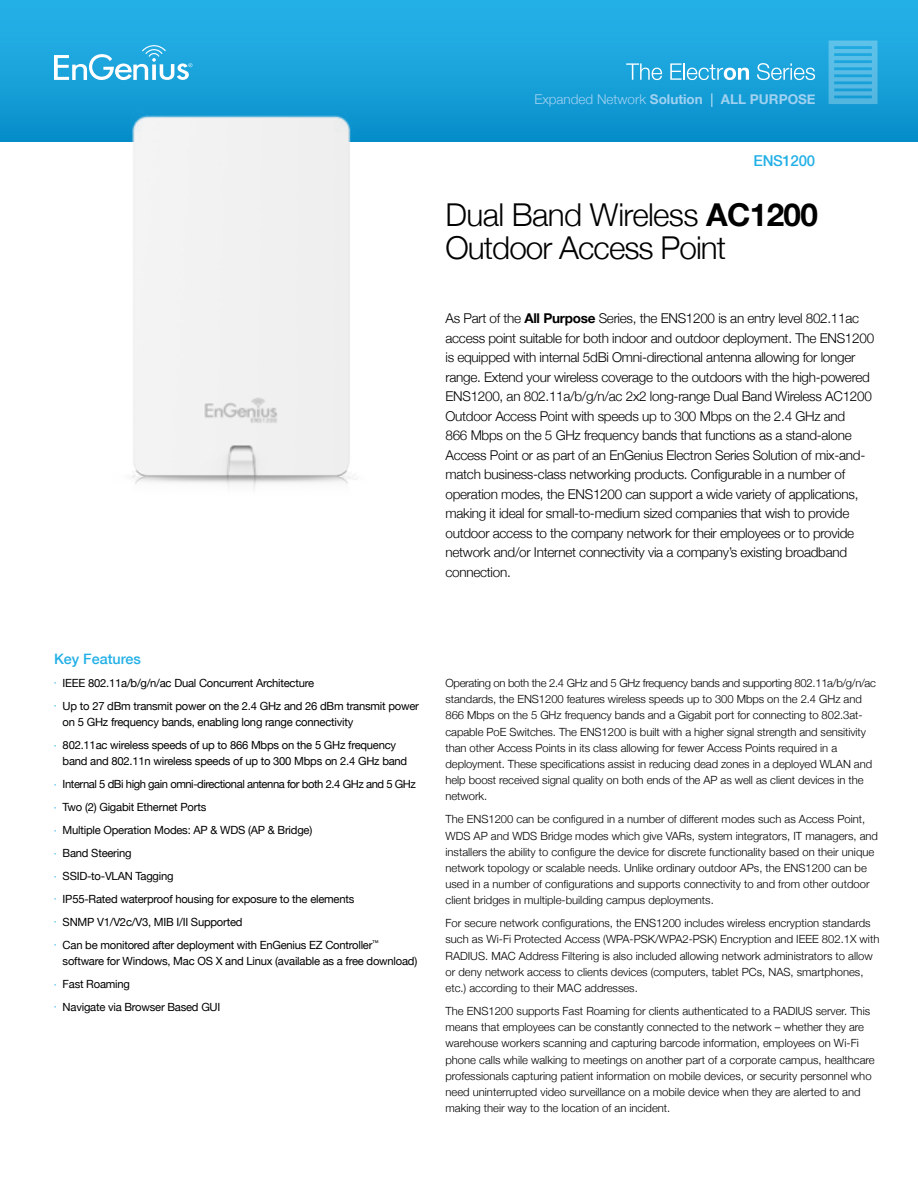
<style>
.page{position:relative;width:918px;height:1188px;background:#fff}
.page>*{position:absolute;margin:0;border:0;box-sizing:border-box;transform-origin:0 0}
.t1{font:300 31.5px/33px "Helvetica Neue";letter-spacing:-.03em;color:#000}
.t2{font:500 15px "Helvetica Neue";letter-spacing:-.02em;color:#23b0e6}
.t3{font:500 14.4px "Helvetica Neue";color:#23b0e6}
.t4{font:300 13.5px/19.5px "Helvetica Neue";letter-spacing:-.02em;color:#000}
.t5{font:700 13.5px "Helvetica Neue";color:#a0d1f1}
.t6{font:300 11.25px/16.2px "Helvetica Neue";color:#000}
.t7{font:11.25px/16.2px "Helvetica Neue";letter-spacing:-.02em;color:#000}
.t8{font:11.25px "Helvetica Neue";letter-spacing:-.04em;color:#000}
.s1{font-weight:300}
.s2{font-weight:300;color:#fff}
.s3{font-weight:700}
.s4{font-size:6px;color:#23b0e6}
</style>
<div class="page">
<div style="left:0;top:0;width:918px;height:142px;background:linear-gradient(to bottom,#28b5ea,#098fcb)"></div>
<svg style="left:54px;top:45px;width:138px;height:35px"></svg>
<svg style="left:626px;top:63px;width:36px;height:17px"></svg>
<svg style="left:670px;top:63px;width:79px;height:17px"></svg>
<svg style="left:757px;top:63px;width:58px;height:17px"></svg>
<svg style="left:829px;top:40px;width:49px;height:64px;background:#47b4e1"></svg>
<img style="left:95px;top:109px;width:300px;height:379px">
<p class="t5" style="left:534px;top:89px;width:283px"><span class="s1">Expanded Network</span> Solution <span class="s2">|</span> ALL PURPOSE</p>
<h2 class="t2" style="left:754px;top:149px;width:63px">ENS1200</h2>
<h1 class="t1" style="left:446px;top:196px;width:374px">Dual Band Wireless <span class="s3">AC1200<br></span>Outdoor Access Point</h1>
<p class="t4" style="left:446px;top:308px;width:430px">As Part of the <span class="s3">All Purpose</span> Series, the ENS1200 is an entry level 802.11ac access point suitable for both indoor and outdoor deployment. The ENS1200 is equipped with internal 5dBi Omni-directional antenna allowing for longer range. Extend your wireless coverage to the outdoors with the high-powered ENS1200, an 802.11a/b/g/n/ac 2x2 long-range Dual Band Wireless AC1200<br>Outdoor Access Point with speeds up to 300 Mbps on the 2.4 GHz and<br>866 Mbps on the 5 GHz frequency bands that functions as a stand-alone Access Point or as part of an EnGenius Electron Series Solution of mix-and&shy;match business-class networking products. Configurable in a number of operation modes, the ENS1200 can support a wide variety of applications, making it ideal for small-to-medium sized companies that wish to provide outdoor access to the company network for their employees or to provide network and/or Internet connectivity via a company’s existing broadband connection.</p>
<p class="t3" style="left:54px;top:647px;width:88px">Key Features</p>
<p class="t7" style="left:54px;top:676px;width:262px"><span class="s4">•</span> IEEE 802.11a/b/g/n/ac Dual Concurrent Architecture</p>
<p class="t7" style="left:63px;top:698px;width:358px;text-indent:-9px"><span class="s4">•</span> Up to 27 dBm transmit power on the 2.4 GHz and 26 dBm transmit power on 5 GHz frequency bands, enabling long range connectivity</p>
<p class="t7" style="left:63px;top:738px;width:346px;text-indent:-9px"><span class="s4">•</span> 802.11ac wireless speeds of up to 866 Mbps on the 5 GHz frequency band and 802.11n wireless speeds of up to 300 Mbps on 2.4 GHz band</p>
<p class="t8" style="left:54px;top:776px;width:364px"><span class="s4">•</span> Internal 5 dBi high gain omni-directional antenna for both 2.4 GHz and 5 GHz</p>
<p class="t7" style="left:54px;top:800px;width:154px"><span class="s4">•</span> Two (2) Gigabit Ethernet Ports</p>
<p class="t7" style="left:54px;top:823px;width:260px"><span class="s4">•</span> Multiple Operation Modes: AP &amp; WDS (AP &amp; Bridge)</p>
<p class="t7" style="left:54px;top:846px;width:79px"><span class="s4">•</span> Band Steering</p>
<p class="t7" style="left:54px;top:869px;width:121px"><span class="s4">•</span> SSID-to-VLAN Tagging</p>
<p class="t7" style="left:54px;top:892px;width:302px"><span class="s4">•</span> IP55-Rated waterproof housing for exposure to the elements</p>
<p class="t7" style="left:54px;top:914px;width:190px"><span class="s4">•</span> SNMP V1/V2c/V3, MIB I/II Supported</p>
<p class="t7" style="left:63px;top:937px;width:356px;text-indent:-9px"><span class="s4">•</span> Can be monitored after deployment with EnGenius EZ Controller<sup>™ </sup>software for Windows, Mac OS X and Linux (available as a free download)</p>
<p class="t7" style="left:54px;top:977px;width:77px"><span class="s4">•</span> Fast Roaming</p>
<p class="t7" style="left:54px;top:1000px;width:168px"><span class="s4">•</span> Navigate via Browser Based GUI</p>
<p class="t6" style="left:446px;top:674px;width:432px">Operating on both the 2.4 GHz and 5 GHz frequency bands and supporting 802.11a/b/g/n/ac standards, the ENS1200 features wireless speeds up to 300 Mbps on the 2.4 GHz and 866 Mbps on the 5 GHz frequency bands and a Gigabit port for connecting to 802.3at&shy;capable PoE Switches. The ENS1200 is built with a higher signal strength and sensitivity than other Access Points in its class allowing for fewer Access Points required in a deployment. These specifications assist in reducing dead zones in a deployed WLAN and help boost received signal quality on both ends of the AP as well as client devices in the network.</p>
<p class="t6" style="left:446px;top:811px;width:434px">The ENS1200 can be configured in a number of different modes such as Access Point, WDS AP and WDS Bridge modes which give VARs, system integrators, IT managers, and installers the ability to configure the device for discrete functionality based on their unique network topology or scalable needs. Unlike ordinary outdoor APs, the ENS1200 can be used in a number of configurations and supports connectivity to and from other outdoor client bridges in multiple-building campus deployments.</p>
<p class="t6" style="left:446px;top:915px;width:435px">For secure network configurations, the ENS1200 includes wireless encryption standards such as Wi-Fi Protected Access (WPA-PSK/WPA2-PSK) Encryption and IEEE 802.1X with RADIUS. MAC Address Filtering is also included allowing network administrators to allow or deny network access to clients devices (computers, tablet PCs, NAS, smartphones, etc.) according to their MAC addresses.</p>
<p class="t6" style="left:446px;top:1002px;width:431px">The ENS1200 supports Fast Roaming for clients authenticated to a RADIUS server. This means that employees can be constantly connected to the network – whether they are warehouse workers scanning and capturing barcode information, employees on Wi-Fi phone calls while walking to meetings on another part of a corporate campus, healthcare professionals capturing patient information on mobile devices, or security personnel who need uninterrupted video surveillance on a mobile device when they are alerted to and making their way to the location of an incident.</p>
</div>
